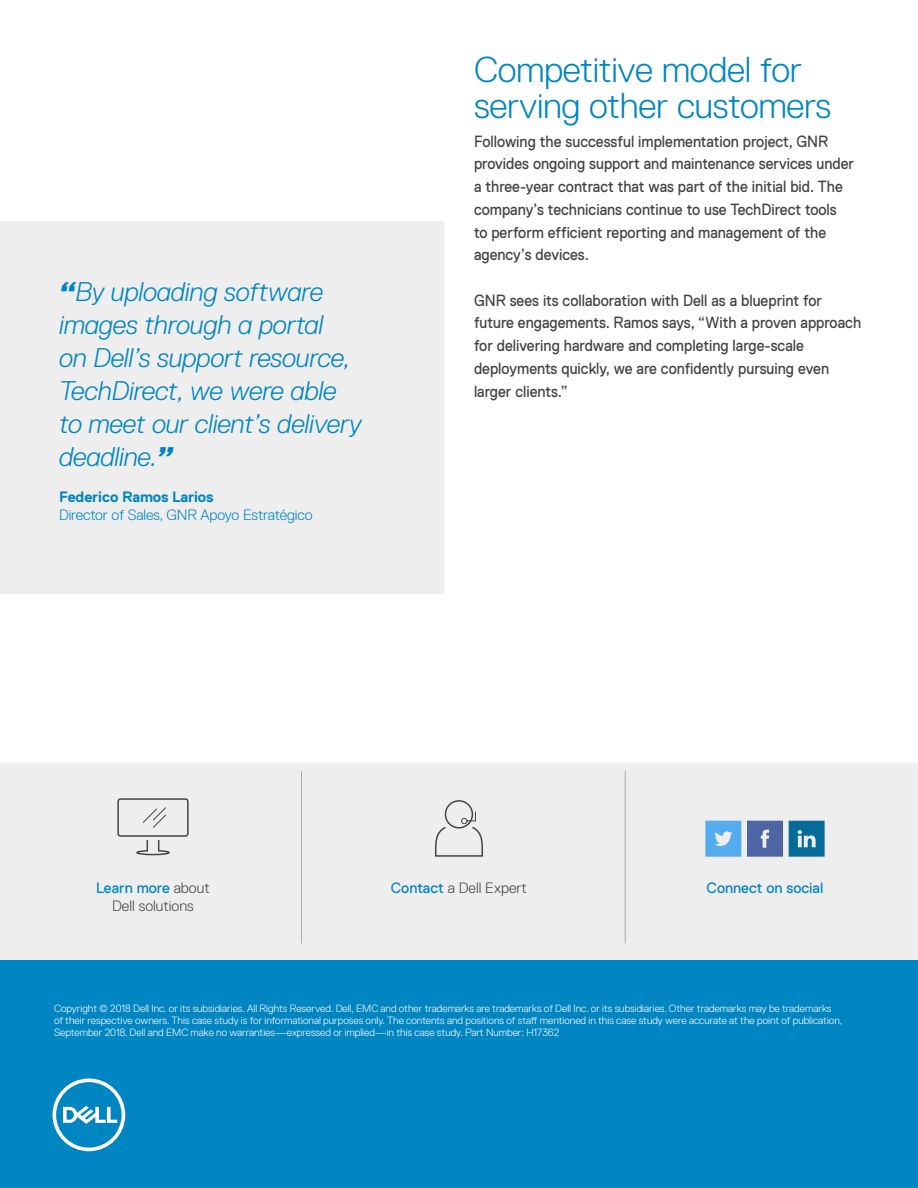
<style>
.page{position:relative;width:918px;height:1188px;background:#fff}
.page>*{position:absolute;margin:0;border:0;box-sizing:border-box;transform-origin:0 0}
.t1{font:300 36px/36px "Dell Replica";letter-spacing:-.01em;color:#0085c3}
.t2{font:italic 300 27px/33px "Dell Replica";letter-spacing:-.01em;color:#0085c3}
.t3{font:16.2px/22.6px "Dell Replica";color:#444;scale:.92 1}
.t4{font:300 15px "Dell Replica";letter-spacing:-.01em;color:#0085c3}
.t5{font:300 15px "Dell Replica";color:#444}
.t6{font:15px "Dell Replica";color:#0085c3}
.t7{font:700 15px "Dell Replica";letter-spacing:-.01em;color:#0085c3}
.t8{font:300 10.5px/12px "Dell Replica";color:#fff}
.s1{font-weight:800}
.s2{font-weight:300;color:#444}
.s3{font-weight:400;color:#0085c3}
</style>
<div class="page">
<div style="left:0;top:764px;width:918px;height:196px;background:#eee"></div>
<hr style="left:301px;top:771px;width:1px;height:172px;background:#aaa">
<hr style="left:625px;top:771px;width:1px;height:172px;background:#aaa">
<div style="left:445px;top:800px;width:28px;height:29px;border:2px solid #444;border-radius:50%"></div>
<svg style="left:435px;top:811px;width:48px;height:46px"></svg>
<div style="left:117px;top:798px;width:72px;height:39px;border:2px solid #444;border-radius:2px"></div>
<svg style="left:142px;top:807px;width:24px;height:21px"></svg>
<svg style="left:136px;top:840px;width:34px;height:16px"></svg>
<svg style="left:747px;top:821px;width:36px;height:36px"></svg>
<svg style="left:705px;top:821px;width:36px;height:36px"></svg>
<svg style="left:789px;top:821px;width:36px;height:36px"></svg>
<div style="left:0;top:960px;width:918px;height:228px;background:#0085c3"></div>
<svg style="left:52px;top:1078px;width:73px;height:73px"></svg>
<div style="left:0;top:222px;width:444px;height:372px;background:#eee"></div>
<h2 class="t2" style="left:59px;top:276px;width:304px"><span class="s1">“</span>By uploading software images through a portal<br>on Dell’s support resource,<br>TechDirect, we were able to meet our client’s delivery deadline.<span class="s1">”</span></h2>
<p class="t7" style="left:59px;top:489px;width:156px">Federico Ramos Larios</p>
<p class="t4" style="left:59px;top:507px;width:255px">Director of Sales, GNR Apoyo Estratégico</p>
<h1 class="t1" style="left:474px;top:52px;width:359px">Competitive model for serving other customers</h1>
<p class="t3" style="left:474px;top:130px;width:415px">Following the successful implementation project, GNR provides ongoing support and maintenance services under a three-year contract that was part of the initial bid. The company’s technicians continue to use TechDirect tools to perform efficient reporting and management of the agency’s devices.</p>
<p class="t3" style="left:474px;top:289px;width:422px">GNR sees its collaboration with Dell as a blueprint for future engagements. Ramos says, “With a proven approach for delivering hardware and completing large-scale deployments quickly, we are confidently pursuing even larger clients.”</p>
<p class="t6" style="left:96px;top:880px;width:115px">Learn more <span class="s2">about</span></p>
<p class="t6" style="left:707px;top:880px;width:118px">Connect on social</p>
<p class="t5" style="left:112px;top:898px;width:83px">Dell solutions</p>
<p class="t5" style="left:391px;top:880px;width:138px"><span class="s3">Contact</span> a Dell Expert</p>
<p class="t8" style="left:54px;top:1002px;width:790px">Copyright © 2018 Dell Inc. or its subsidiaries. All Rights Reserved. Dell, EMC and other trademarks are trademarks of Dell Inc. or its subsidiaries. Other trademarks may be trademarks of their respective owners. This case study is for informational purposes only. The contents and positions of staff mentioned in this case study were accurate at the point of publication,<br>September 2018. Dell and EMC make no warranties—expressed or implied—in this case study. Part Number: H17362</p>
</div>
